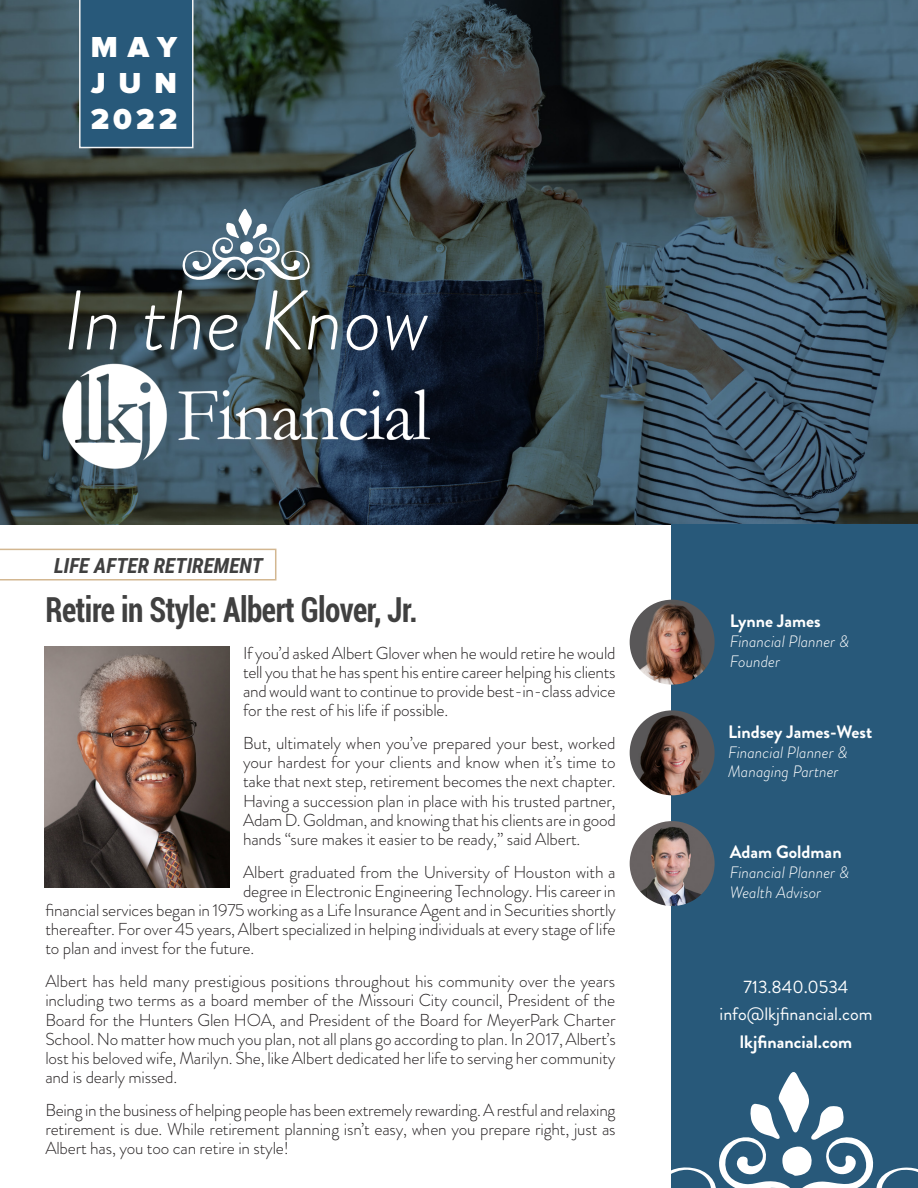
<style>
.page{position:relative;width:918px;height:1188px;background:#fff}
.page>*{position:absolute;margin:0;border:0;box-sizing:border-box;transform-origin:0 0}
.t1{font:italic 300 84.45px "Brandon Grotesque";color:#fff}
.t2{font:700 condensed 34.5px "Roboto";letter-spacing:-.015em;color:#404040;scale:.9 1}
.t3{font:900 30px "Proxima Nova";letter-spacing:.27em;color:#fff}
.t4{font:italic 700 21px "Roboto Condensed";color:#404040}
.t5{font:18px/27.6px "Brandon Grotesque";color:#fff;text-align:center}
.t6{font:700 18px "Brandon Grotesque";color:#fff}
.Body{font:300 17.25px/19.2px "Brandon Grotesque";letter-spacing:-.01em;color:#231f20;text-align:justify}
.t7{font:italic 300 16.5px/19.8px "Brandon Grotesque";color:#fff}
.s1{font-weight:700}
</style>
<div class="page">
<img style="left:0;top:0;width:918px;height:525px">
<div style="left:671px;top:525px;width:247px;height:663px;background:#28597a"></div>
<div style="left:79px;top:0;width:115px;height:148px;background:#28597a"></div>
<img style="left:63px;top:364px;width:366px;height:105px">
<svg style="left:181px;top:208px;width:130px;height:73px"></svg>
<img style="left:630px;top:710px;width:85px;height:85px;border-radius:42px">
<img style="left:630px;top:600px;width:85px;height:85px;border-radius:42px">
<img style="left:630px;top:821px;width:85px;height:85px;border-radius:42px">
<svg style="left:671px;top:1072px;width:247px;height:116px"></svg>
<svg style="left:0;top:549px;width:276px;height:31px"></svg>
<img style="left:45px;top:647px;width:185px;height:240px">
<p class="t3" style="left:91px;top:34px;width:88px">MAY</p>
<p class="t3" style="left:91px;top:70px;width:88px">JUN</p>
<p class="t3" style="left:91px;top:106px;width:88px">2022</p>
<p class="t1" style="left:63px;top:263px;width:368px">In the Know</p>
<p class="t4" style="left:54px;top:550px;width:210px">LIFE AFTER RETIREMENT</p>
<p class="t2" style="left:45px;top:586px;width:415px">Retire in Style: Albert Glover, Jr.</p>
<p class="Body" style="left:243px;top:643px;width:374px">If you’d asked Albert Glover when he would retire he would tell you that he has spent his entire career helping his clients and would want to continue to provide best-in-class advice for the rest of his life if possible.</p>
<p class="Body" style="left:243px;top:733px;width:374px">But, ultimately when you’ve prepared your best, worked your hardest for your clients and know when it’s time to take that next step, retirement becomes the next chapter.<br>Having a succession plan in place with his trusted partner, Adam D. Goldman, and knowing that his clients are in good hands “sure makes it easier to be ready,” said Albert.</p>
<p class="Body" style="left:243px;top:862px;width:374px">Albert graduated from the University of Houston with a</p>
<p class="Body" style="left:243px;top:881px;width:374px">degree in Electronic Engineering Technology. His career in</p>
<p class="Body" style="left:45px;top:901px;width:572px">financial services began in 1975 working as a Life Insurance Agent and in Securities shortly</p>
<p class="Body" style="left:45px;top:920px;width:572px">thereafter. For over 45 years, Albert specialized in helping individuals at every stage of life</p>
<p class="Body" style="left:45px;top:939px;width:211px">to plan and invest for the future.</p>
<p class="Body" style="left:45px;top:972px;width:572px">Albert has held many prestigious positions throughout his community over the years including two terms as a board member of the Missouri City council, President of the Board for the Hunters Glen HOA, and President of the Board for MeyerPark Charter School. No matter how much you plan, not all plans go according to plan. In 2017, Albert’s lost his beloved wife, Marilyn. She, like Albert dedicated her life to serving her community and is dearly missed.</p>
<p class="Body" style="left:45px;top:1100px;width:572px">Being in the business of helping people has been extremely rewarding. A restful and relaxing retirement is due. While retirement planning isn’t easy, when you prepare right, just as Albert has, you too can retire in style!</p>
<p class="t6" style="left:730px;top:608px;width:93px">Lynne James</p>
<p class="t7" style="left:730px;top:631px;width:121px">Financial Planner &amp;<br>Founder</p>
<p class="t6" style="left:728px;top:719px;width:146px">Lindsey James-West</p>
<p class="t7" style="left:728px;top:742px;width:121px">Financial Planner &amp;<br>Managing Partner</p>
<p class="t6" style="left:730px;top:840px;width:113px">Adam Goldman</p>
<p class="t7" style="left:730px;top:863px;width:121px">Financial Planner &amp;<br>Wealth Advisor</p>
<p class="t5" style="left:720px;top:973px;width:154px">713.840.0534 info@lkjfinancial.com <span class="s1">lkjfinancial.com</span></p>
</div>
